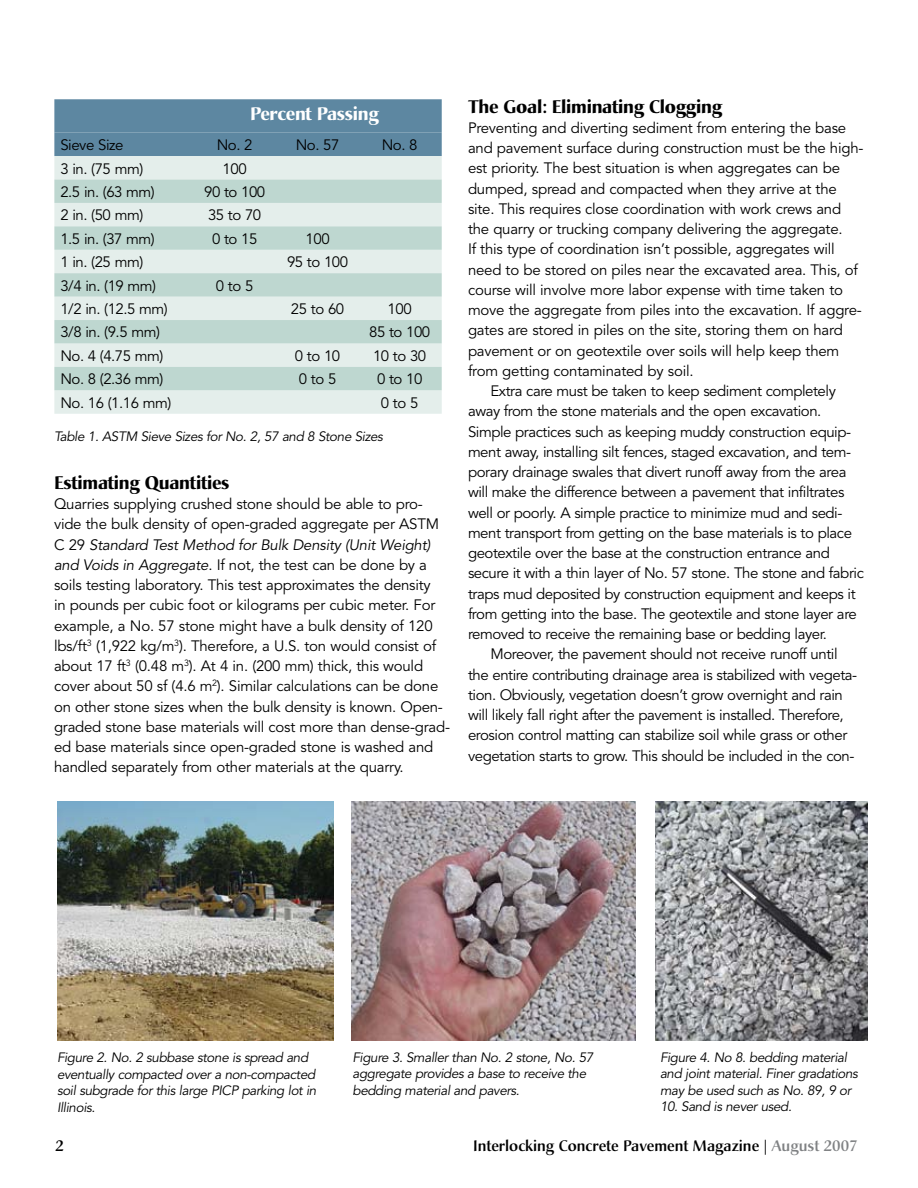
<style>
.page{position:relative;width:918px;height:1188px;background:#fff}
.page>*{position:absolute;margin:0;border:0;box-sizing:border-box;transform-origin:0 0}
.t1{font:700 18px "Christiana";letter-spacing:-.015em;color:#000}
.t2{font:700 18px "Christiana";letter-spacing:-.015em;color:#fff}
.t3{font:15px/20.2px "Avenir";letter-spacing:-.015em;color:#000}
.t4{font:500 15px "Christiana";color:#000}
.t5{font:italic 13.5px/16.5px "Avenir";letter-spacing:-.03em;color:#000}
.s1{font-style:italic}
.s2{color:#808284}
</style>
<div class="page">
<div style="left:54px;top:99px;width:388px;height:57px;background:#5d87a1"></div>
<div style="left:54px;top:156px;width:388px;height:258px;background:#e4eeeb"></div>
<svg style="left:54px;top:180px;width:388px;height:210px;background:#cfe1dc"></svg>
<img style="left:57px;top:802px;width:276px;height:239px">
<img style="left:351px;top:802px;width:285px;height:239px">
<img style="left:656px;top:802px;width:211px;height:239px">
<p class="t2" style="left:250px;top:102px;width:130px">Percent Passing</p>
<p class="t3" style="left:60px;top:135px;width:65px">Sieve Size</p>
<p class="t3" style="left:217px;top:135px;width:37px">No. 2</p>
<p class="t3" style="left:296px;top:135px;width:45px">No. 57</p>
<p class="t3" style="left:382px;top:135px;width:37px">No. 8</p>
<p class="t3" style="left:60px;top:159px;width:84px">3 in. (75 mm)</p>
<p class="t3" style="left:223px;top:159px;width:26px">100</p>
<p class="t3" style="left:60px;top:182px;width:96px">2.5 in. (63 mm)</p>
<p class="t3" style="left:204px;top:182px;width:63px">90 to 100</p>
<p class="t3" style="left:60px;top:205px;width:84px">2 in. (50 mm)</p>
<p class="t3" style="left:208px;top:205px;width:55px">35 to 70</p>
<p class="t3" style="left:60px;top:229px;width:96px">1.5 in. (37 mm)</p>
<p class="t3" style="left:212px;top:229px;width:47px">0 to 15</p>
<p class="t3" style="left:306px;top:229px;width:26px">100</p>
<p class="t3" style="left:60px;top:252px;width:84px">1 in. (25 mm)</p>
<p class="t3" style="left:287px;top:252px;width:63px">95 to 100</p>
<p class="t3" style="left:60px;top:276px;width:97px">3/4 in. (19 mm)</p>
<p class="t3" style="left:216px;top:276px;width:39px">0 to 5</p>
<p class="t3" style="left:60px;top:299px;width:109px">1/2 in. (12.5 mm)</p>
<p class="t3" style="left:291px;top:299px;width:55px">25 to 60</p>
<p class="t3" style="left:388px;top:299px;width:26px">100</p>
<p class="t3" style="left:60px;top:323px;width:101px">3/8 in. (9.5 mm)</p>
<p class="t3" style="left:369px;top:323px;width:63px">85 to 100</p>
<p class="t3" style="left:60px;top:346px;width:105px">No. 4 (4.75 mm)</p>
<p class="t3" style="left:295px;top:346px;width:47px">0 to 10</p>
<p class="t3" style="left:373px;top:346px;width:55px">10 to 30</p>
<p class="t3" style="left:60px;top:369px;width:105px">No. 8 (2.36 mm)</p>
<p class="t3" style="left:299px;top:369px;width:39px">0 to 5</p>
<p class="t3" style="left:377px;top:369px;width:47px">0 to 10</p>
<p class="t3" style="left:60px;top:393px;width:112px">No. 16 (1.16 mm)</p>
<p class="t3" style="left:381px;top:393px;width:39px">0 to 5</p>
<p class="t5" style="left:54px;top:429px;width:330px">Table 1. ASTM Sieve Sizes for No. 2, 57 and 8 Stone Sizes</p>
<p class="t1" style="left:54px;top:471px;width:177px">Estimating Quantities</p>
<p class="t3" style="left:54px;top:494px;width:398px">Quarries supplying crushed stone should be able to pro&shy;vide the bulk density of open-graded aggregate per ASTM C 29 <span class="s1">Standard Test Method for Bulk Density (Unit Weight) and Voids in Aggregate</span>. If not, the test can be done by a soils testing laboratory. This test approximates the density<br>in pounds per cubic foot or kilograms per cubic meter. For example, a No. 57 stone might have a bulk density of 120 lbs/ft<sup>3</sup> (1,922 kg/m<sup>3</sup>). Therefore, a U.S. ton would consist of about 17 ft<sup>3</sup> (0.48 m<sup>3</sup>). At 4 in. (200 mm) thick, this would cover about 50 sf (4.6 m<sup>2</sup>). Similar calculations can be done on other stone sizes when the bulk density is known. Open&shy;graded stone base materials will cost more than dense-grad&shy;ed base materials since open-graded stone is washed and handled separately from other materials at the quarry.</p>
<p class="t1" style="left:468px;top:95px;width:256px">The Goal: Eliminating Clogging</p>
<p class="t3" style="left:468px;top:118px;width:380px">Preventing and diverting sediment from entering the base</p>
<p class="t3" style="left:468px;top:138px;width:397px">and pavement surface during construction must be the high-</p>
<p class="t3" style="left:468px;top:158px;width:374px">est priority. The best situation is when aggregates can be</p>
<p class="t3" style="left:468px;top:179px;width:370px">dumped, spread and compacted when they arrive at the</p>
<p class="t3" style="left:468px;top:199px;width:375px">site. This requires close coordination with work crews and</p>
<p class="t3" style="left:468px;top:219px;width:376px">the quarry or trucking company delivering the aggregate.</p>
<p class="t3" style="left:468px;top:239px;width:368px">If this type of coordination isn’t possible, aggregates will</p>
<p class="t3" style="left:468px;top:260px;width:392px">need to be stored on piles near the excavated area. This, of</p>
<p class="t3" style="left:468px;top:280px;width:377px">course will involve more labor expense with time taken to</p>
<p class="t3" style="left:468px;top:300px;width:395px">move the aggregate from piles into the excavation. If aggre-</p>
<p class="t3" style="left:468px;top:320px;width:376px">gates are stored in piles on the site, storing them on hard</p>
<p class="t3" style="left:468px;top:341px;width:373px">pavement or on geotextile over soils will help keep them</p>
<p class="t3" style="left:468px;top:361px;width:227px">from getting contaminated by soil.</p>
<p class="t3" style="left:490px;top:381px;width:347px">Extra care must be taken to keep sediment completely</p>
<p class="t3" style="left:468px;top:401px;width:355px">away from the stone materials and the open excavation.</p>
<p class="t3" style="left:468px;top:422px;width:385px">Simple practices such as keeping muddy construction equip-</p>
<p class="t3" style="left:468px;top:442px;width:385px">ment away, installing silt fences, staged excavation, and tem-</p>
<p class="t3" style="left:468px;top:462px;width:380px">porary drainage swales that divert runoff away from the area</p>
<p class="t3" style="left:468px;top:482px;width:378px">will make the difference between a pavement that infiltrates</p>
<p class="t3" style="left:468px;top:503px;width:376px">well or poorly. A simple practice to minimize mud and sedi-</p>
<p class="t3" style="left:468px;top:523px;width:386px">ment transport from getting on the base materials is to place</p>
<p class="t3" style="left:468px;top:543px;width:364px">geotextile over the base at the construction entrance and</p>
<p class="t3" style="left:468px;top:563px;width:397px">secure it with a thin layer of No. 57 stone. The stone and fabric</p>
<p class="t3" style="left:468px;top:584px;width:389px">traps mud deposited by construction equipment and keeps it</p>
<p class="t3" style="left:468px;top:604px;width:390px">from getting into the base. The geotextile and stone layer are</p>
<p class="t3" style="left:468px;top:624px;width:361px">removed to receive the remaining base or bedding layer.</p>
<p class="t3" style="left:490px;top:644px;width:349px">Moreover, the pavement should not receive runoff until</p>
<p class="t3" style="left:468px;top:665px;width:391px">the entire contributing drainage area is stabilized with vegeta-</p>
<p class="t3" style="left:468px;top:685px;width:376px">tion. Obviously, vegetation doesn’t grow overnight and rain</p>
<p class="t3" style="left:468px;top:705px;width:377px">will likely fall right after the pavement is installed. Therefore,</p>
<p class="t3" style="left:468px;top:725px;width:381px">erosion control matting can stabilize soil while grass or other</p>
<p class="t3" style="left:468px;top:746px;width:388px">vegetation starts to grow. This should be included in the con-</p>
<p class="t5" style="left:57px;top:1050px;width:261px">Figure 2. No. 2 subbase stone is spread and eventually compacted over a non-compacted soil subgrade for this large PICP parking lot in Illinois.</p>
<p class="t5" style="left:353px;top:1049px;width:242px">Figure 3. Smaller than No. 2 stone, No. 57 aggregate provides a base to receive the bedding material and pavers.</p>
<p class="t5" style="left:660px;top:1049px;width:200px">Figure 4. No 8. bedding material and joint material. Finer gradations may be used such as No. 89, 9 or</p>
<p class="t5" style="left:660px;top:1099px;width:133px">10. Sand is never used.</p>
<p class="t4" style="left:473px;top:1137px;width:386px">Interlocking Concrete Pavement Magazine | <span class="s2">August 2007</span></p>
</div>
